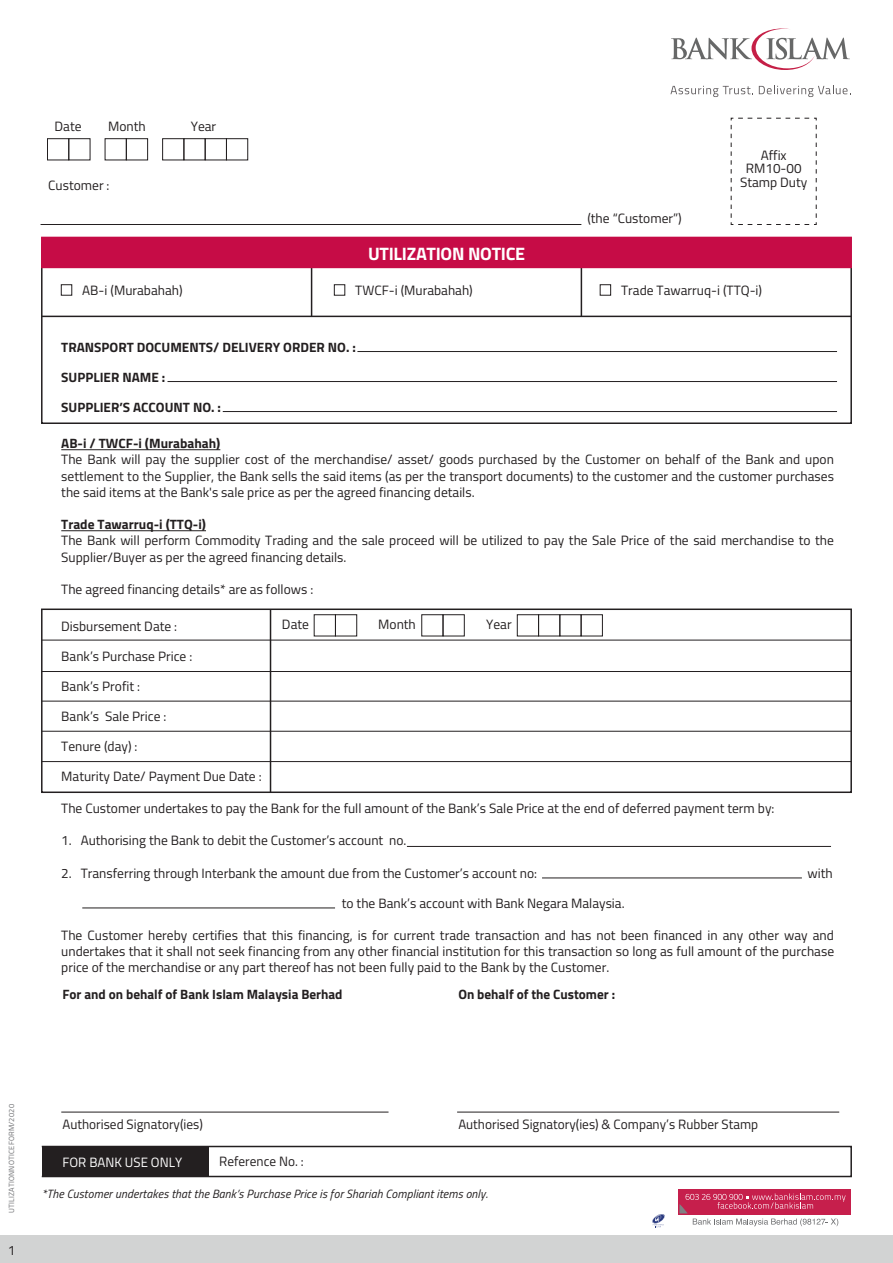
<style>
.page{position:relative;width:893px;height:1263px;background:#fff}
.page>*{position:absolute;margin:0;border:0;box-sizing:border-box;transform-origin:0 0}
.t1{font:700 18px "Titillium";letter-spacing:-.015em;color:#fff}
.t2{font:13.5px/16.2px "Titillium";color:#231f20;text-align:justify}
.t3{font:700 13.5px "Titillium";color:#231f20}
.t4{font:13.5px "Titillium";color:#fff}
.t5{font:italic 12px "Titillium";letter-spacing:.01em;color:#231f20}
.t6{font:7.5px "Titillium";letter-spacing:.025em;color:#6d6e71}
</style>
<div class="page">
<div style="left:42px;top:1146px;width:167px;height:30px;background:#231f20"></div>
<div style="left:0;top:1236px;width:893px;height:27px;background:#d2d3d3"></div>
<div style="left:678px;top:1189px;width:172px;height:26px;background:#c61f4c"></div>
<svg style="left:679px;top:1193px;width:167px;height:33px"></svg>
<svg style="left:652px;top:1214px;width:13px;height:13px"></svg>
<svg style="left:670px;top:86px;width:83px;height:11px"></svg>
<svg style="left:759px;top:86px;width:89px;height:11px"></svg>
<svg style="left:671px;top:28px;width:179px;height:42px"></svg>
<svg style="left:41px;top:268px;width:811px;height:156px"></svg>
<div style="left:41px;top:608px;width:811px;height:185px;border:2px solid #231f20"></div>
<hr style="left:357px;top:351px;width:480px;height:1px;background:#231f20">
<hr style="left:167px;top:381px;width:670px;height:1px;background:#231f20">
<hr style="left:223px;top:411px;width:614px;height:1px;background:#231f20">
<hr style="left:42px;top:671px;width:809px;height:1px;background:#231f20">
<hr style="left:42px;top:701px;width:809px;height:1px;background:#231f20">
<hr style="left:42px;top:731px;width:809px;height:1px;background:#231f20">
<hr style="left:407px;top:846px;width:424px;height:1px;background:#231f20">
<hr style="left:542px;top:877px;width:260px;height:1px;background:#231f20">
<hr style="left:82px;top:907px;width:253px;height:1px;background:#231f20">
<hr style="left:42px;top:761px;width:809px;height:1px;background:#231f20">
<hr style="left:42px;top:640px;width:809px;height:1px;background:#231f20">
<hr style="left:41px;top:224px;width:540px;height:1px;background:#231f20">
<div style="left:47px;top:138px;width:22px;height:22px;border:1px solid #231f20"></div>
<div style="left:68px;top:138px;width:22px;height:22px;border:1px solid #231f20"></div>
<div style="left:105px;top:138px;width:22px;height:22px;border:1px solid #231f20"></div>
<div style="left:126px;top:138px;width:22px;height:22px;border:1px solid #231f20"></div>
<div style="left:162px;top:138px;width:22px;height:22px;border:1px solid #231f20"></div>
<div style="left:184px;top:138px;width:22px;height:22px;border:1px solid #231f20"></div>
<div style="left:205px;top:138px;width:22px;height:22px;border:1px solid #231f20"></div>
<div style="left:226px;top:138px;width:22px;height:22px;border:1px solid #231f20"></div>
<div style="left:314px;top:614px;width:22px;height:22px;border:1px solid #231f20"></div>
<div style="left:335px;top:614px;width:22px;height:22px;border:1px solid #231f20"></div>
<div style="left:421px;top:614px;width:22px;height:22px;border:1px solid #231f20"></div>
<div style="left:443px;top:614px;width:22px;height:22px;border:1px solid #231f20"></div>
<div style="left:517px;top:614px;width:22px;height:22px;border:1px solid #231f20"></div>
<div style="left:538px;top:614px;width:22px;height:22px;border:1px solid #231f20"></div>
<div style="left:559px;top:614px;width:22px;height:22px;border:1px solid #231f20"></div>
<div style="left:581px;top:614px;width:22px;height:22px;border:1px solid #231f20"></div>
<div style="left:61px;top:284px;width:11px;height:12px;border:1px solid #231f20"></div>
<div style="left:334px;top:284px;width:11px;height:12px;border:1px solid #231f20"></div>
<div style="left:600px;top:284px;width:11px;height:12px;border:1px solid #231f20"></div>
<div style="left:41px;top:1146px;width:811px;height:31px;border:2px solid #231f20"></div>
<svg style="left:730px;top:117px;width:87px;height:108px"></svg>
<hr style="left:61px;top:449px;width:159px;height:1px;background:#231f20">
<hr style="left:61px;top:530px;width:145px;height:1px;background:#231f20">
<hr style="left:270px;top:609px;width:1px;height:183px;background:#231f20">
<hr style="left:61px;top:1112px;width:327px;height:1px;background:#231f20">
<hr style="left:457px;top:1112px;width:382px;height:1px;background:#231f20">
<div style="left:41px;top:237px;width:811px;height:31px;background:#c60c46"></div>
<p class="t2" style="left:55px;top:118px;width:29px">Date</p>
<p class="t2" style="left:108px;top:118px;width:39px">Month</p>
<p class="t2" style="left:191px;top:118px;width:27px">Year</p>
<p class="t2" style="left:48px;top:177px;width:63px">Customer :</p>
<h1 class="t1" style="left:368px;top:240px;width:159px">UTILIZATION NOTICE</h1>
<p class="t2" style="left:587px;top:209px;width:96px">(the “Customer”)</p>
<p class="t2" style="left:740px;top:147px;width:69px;line-height:13.5px;text-align:center">Affix<br>RM10-00<br>Stamp Duty</p>
<p class="t2" style="left:82px;top:282px;width:102px">AB-i (Murabahah)</p>
<p class="t2" style="left:355px;top:282px;width:119px">TWCF-i (Murabahah)</p>
<p class="t2" style="left:621px;top:282px;width:142px">Trade Tawarruq-i (TTQ-i)</p>
<p class="t3" style="left:61px;top:336px;width:296px">TRANSPORT DOCUMENTS/ DELIVERY ORDER NO. :</p>
<p class="t3" style="left:61px;top:366px;width:106px">SUPPLIER NAME :</p>
<p class="t3" style="left:61px;top:396px;width:161px">SUPPLIER’S ACCOUNT NO. :</p>
<p class="t3" style="left:61px;top:433px;width:161px">AB-i / TWCF-i (Murabahah)</p>
<p class="t2" style="left:61px;top:451px;width:774px">The Bank will pay the supplier cost of the merchandise/ asset/ goods purchased by the Customer on behalf of the Bank and upon settlement to the Supplier, the Bank sells the said items (as per the transport documents) to the customer and the customer purchases the said items at the Bank's sale price as per the agreed financing details.</p>
<p class="t3" style="left:61px;top:514px;width:146px">Trade Tawarruq-i (TTQ-i)</p>
<p class="t2" style="left:61px;top:532px;width:774px">The Bank will perform Commodity Trading and the sale proceed will be utilized to pay the Sale Price of the said merchandise to the<br>Supplier/Buyer as per the agreed financing details.</p>
<p class="t2" style="left:61px;top:581px;width:254px">The agreed financing details* are as follows :</p>
<p class="t2" style="left:61px;top:617px;width:117px">Disbursement Date :</p>
<p class="t2" style="left:61px;top:647px;width:133px">Bank’s Purchase Price :</p>
<p class="t2" style="left:61px;top:677px;width:80px">Bank’s Profit :</p>
<p class="t2" style="left:61px;top:707px;width:107px">Bank’s Sale Price :</p>
<p class="t2" style="left:61px;top:737px;width:78px">Tenure (day) :</p>
<p class="t2" style="left:61px;top:767px;width:202px">Maturity Date/ Payment Due Date :</p>
<p class="t2" style="left:282px;top:616px;width:29px">Date</p>
<p class="t2" style="left:378px;top:616px;width:39px">Month</p>
<p class="t2" style="left:486px;top:616px;width:27px">Year</p>
<p class="t2" style="left:61px;top:799px;width:715px">The Customer undertakes to pay the Bank for the full amount of the Bank’s Sale Price at the end of deferred payment term by:</p>
<p class="t2" style="left:61px;top:832px;width:347px">1. Authorising the Bank to debit the Customer’s account no.</p>
<p class="t2" style="left:61px;top:864px;width:477px">2. Transferring through Interbank the amount due from the Customer’s account no:</p>
<p class="t2" style="left:807px;top:864px;width:27px">with</p>
<p class="t2" style="left:342px;top:894px;width:284px">to the Bank’s account with Bank Negara Malaysia.</p>
<p class="t2" style="left:61px;top:926px;width:774px">The Customer hereby certifies that this financing, is for current trade transaction and has not been financed in any other way and undertakes that it shall not seek financing from any other financial institution for this transaction so long as full amount of the purchase price of the merchandise or any part thereof has not been fully paid to the Bank by the Customer.</p>
<p class="t3" style="left:63px;top:984px;width:282px">For and on behalf of Bank Islam Malaysia Berhad</p>
<p class="t3" style="left:458px;top:984px;width:158px">On behalf of the Customer :</p>
<p class="t6" style="left:6px;top:1213px;width:110px;rotate:-90deg">UTILIZATIONNOTICEFORM/2020</p>
<p class="t2" style="left:8px;top:1241px;width:9px">1</p>
<p class="t2" style="left:63px;top:1115px;width:142px">Authorised Signatory(ies)</p>
<p class="t4" style="left:63px;top:1153px;width:121px">FOR BANK USE ONLY</p>
<p class="t2" style="left:219px;top:1152px;width:86px">Reference No. :</p>
<p class="t2" style="left:458px;top:1115px;width:301px">Authorised Signatory(ies) &amp; Company’s Rubber Stamp</p>
<p class="t5" style="left:42px;top:1184px;width:447px">*The Customer undertakes that the Bank’s Purchase Price is for Shariah Compliant items only.</p>
</div>
